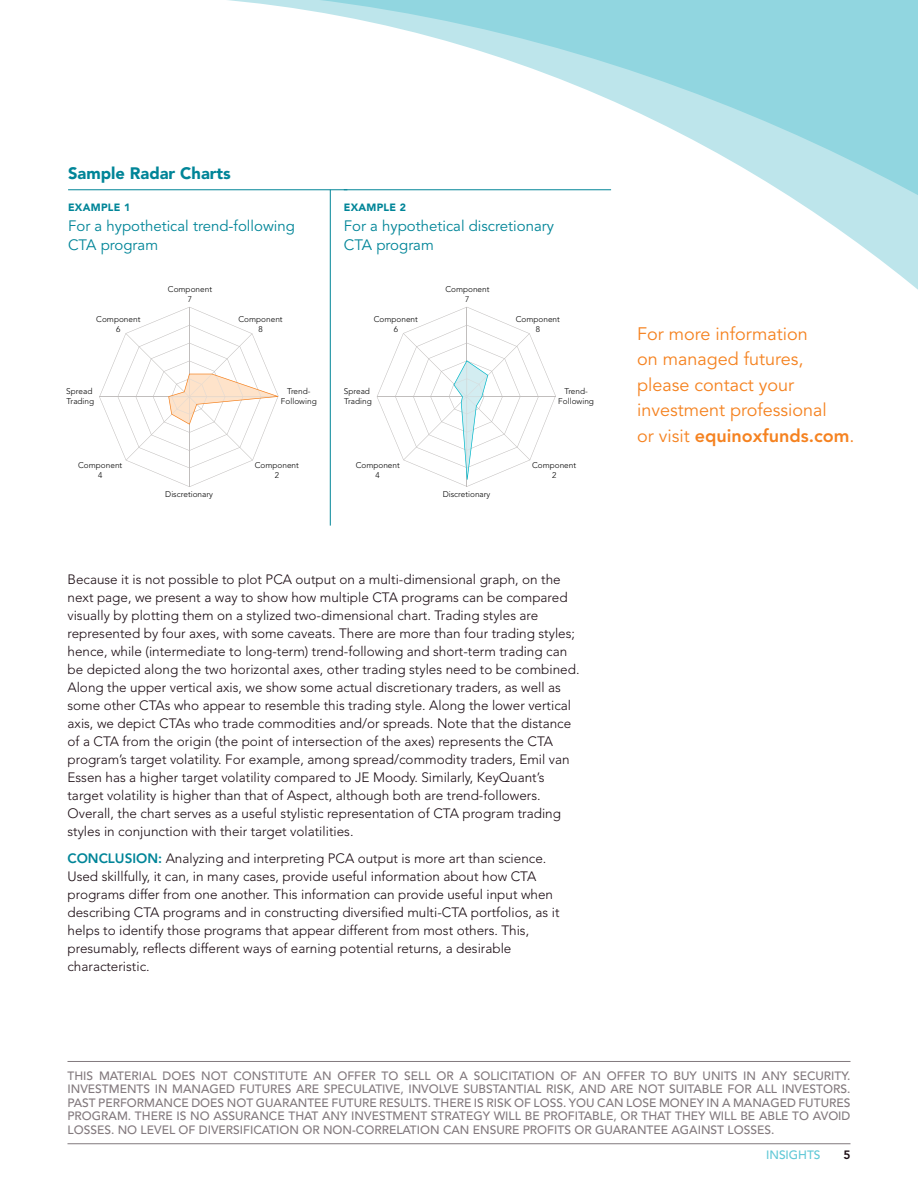
<style>
.page{position:relative;width:918px;height:1188px;background:#fff}
.page>*{position:absolute;margin:0;border:0;box-sizing:border-box;transform-origin:0 0}
.t1{font:18px/25.5px "Avenir LT Std";color:#f58220}
.t2{font:900 16.5px "Avenir LT Std";color:#008598}
.t3{font:15px/19.5px "Avenir LT Std";color:#008598}
.t4{font:300 13.5px/18px "Avenir LT Std";color:#1a0b12}
.t5{font:500 12px/13.5px "Avenir LT Std";color:#82797d;text-align:justify}
.t6{font:500 12px "Avenir LT Std";letter-spacing:-.005em;color:#60c8d6}
.t7{font:800 12px "Avenir LT Std";color:#1a0b12}
.t8{font:900 10.5px "Avenir LT Std";letter-spacing:.025em;color:#008598}
.t9{font:300 8.25px/9.9px "Avenir LT Std";color:#000;text-align:center}
.s1{font-weight:800;color:#008598}
.s2{font-weight:800}
</style>
<div class="page">
<hr style="left:68px;top:1061px;width:782px;height:1px;background:#82797d">
<hr style="left:68px;top:1143px;width:782px;height:1px;background:#82797d">
<svg style="left:68px;top:0;width:850px;height:325px"></svg>
<svg style="left:99px;top:307px;width:180px;height:180px"></svg>
<hr style="left:68px;top:189px;width:279px;height:1px;background:#008598">
<hr style="left:344px;top:189px;width:267px;height:1px;background:#008598">
<svg style="left:377px;top:307px;width:179px;height:180px"></svg>
<hr style="left:330px;top:190px;width:1px;height:336px;background:#008598">
<p class="t2" style="left:68px;top:164px;width:164px">Sample Radar Charts</p>
<p class="t8" style="left:68px;top:201px;width:64px">EXAMPLE 1</p>
<p class="t3" style="left:68px;top:216px;width:228px">For a hypothetical trend-following<br>CTA program</p>
<p class="t8" style="left:344px;top:201px;width:64px">EXAMPLE 2</p>
<p class="t3" style="left:344px;top:216px;width:212px">For a hypothetical discretionary<br>CTA program</p>
<p class="t9" style="left:168px;top:284px;width:46px">Component<br>7</p>
<p class="t9" style="left:445px;top:284px;width:46px">Component<br>7</p>
<p class="t9" style="left:96px;top:314px;width:46px">Component<br>6</p>
<p class="t9" style="left:238px;top:314px;width:46px">Component<br>8</p>
<p class="t9" style="left:374px;top:314px;width:46px">Component<br>6</p>
<p class="t9" style="left:516px;top:314px;width:46px">Component<br>8</p>
<p class="t9" style="left:66px;top:386px;width:29px;text-align:left">Spread<br>Trading</p>
<p class="t9" style="left:281px;top:387px;width:37px">Trend-<br>Following</p>
<p class="t9" style="left:344px;top:386px;width:29px;text-align:left">Spread<br>Trading</p>
<p class="t9" style="left:558px;top:386px;width:37px">Trend-<br>Following</p>
<p class="t9" style="left:78px;top:460px;width:46px">Component<br>4</p>
<p class="t9" style="left:255px;top:460px;width:46px">Component<br>2</p>
<p class="t9" style="left:356px;top:460px;width:46px">Component<br>4</p>
<p class="t9" style="left:532px;top:460px;width:46px">Component<br>2</p>
<p class="t9" style="left:165px;top:490px;width:49px">Discretionary</p>
<p class="t9" style="left:443px;top:489px;width:49px">Discretionary</p>
<p class="t4" style="left:68px;top:571px;width:514px">Because it is not possible to plot PCA output on a multi-dimensional graph, on the next page, we present a way to show how multiple CTA programs can be compared visually by plotting them on a stylized two-dimensional chart. Trading styles are represented by four axes, with some caveats. There are more than four trading styles; hence, while (intermediate to long-term) trend-following and short-term trading can be depicted along the two horizontal axes, other trading styles need to be combined.<br>Along the upper vertical axis, we show some actual discretionary traders, as well as some other CTAs who appear to resemble this trading style. Along the lower vertical axis, we depict CTAs who trade commodities and/or spreads. Note that the distance of a CTA from the origin (the point of intersection of the axes) represents the CTA program’s target volatility. For example, among spread/commodity traders, Emil van Essen has a higher target volatility compared to JE Moody. Similarly, KeyQuant’s target volatility is higher than that of Aspect, although both are trend-followers.<br>Overall, the chart serves as a useful stylistic representation of CTA program trading styles in conjunction with their target volatilities.</p>
<p class="t4" style="left:68px;top:850px;width:494px"><span class="s1">CONCLUSION:</span> Analyzing and interpreting PCA output is more art than science.<br>Used skillfully, it can, in many cases, provide useful information about how CTA programs differ from one another. This information can provide useful input when describing CTA programs and in constructing diversified multi-CTA portfolios, as it helps to identify those programs that appear different from most others. This, presumably, reflects different ways of earning potential returns, a desirable characteristic.</p>
<h1 class="t1" style="left:637px;top:321px;width:219px">For more information<br>on managed futures, please contact your investment professional<br>or visit <span class="s2">equinoxfunds.com</span>.</h1>
<p class="t5" style="left:68px;top:1069px;width:785px">THIS MATERIAL DOES NOT CONSTITUTE AN OFFER TO SELL OR A SOLICITATION OF AN OFFER TO BUY UNITS IN ANY SECURITY.<br>INVESTMENTS IN MANAGED FUTURES ARE SPECULATIVE, INVOLVE SUBSTANTIAL RISK, AND ARE NOT SUITABLE FOR ALL INVESTORS.<br>PAST PERFORMANCE DOES NOT GUARANTEE FUTURE RESULTS. THERE IS RISK OF LOSS. YOU CAN LOSE MONEY IN A MANAGED FUTURES PROGRAM. THERE IS NO ASSURANCE THAT ANY INVESTMENT STRATEGY WILL BE PROFITABLE, OR THAT THEY WILL BE ABLE TO AVOID LOSSES. NO LEVEL OF DIVERSIFICATION OR NON-CORRELATION CAN ENSURE PROFITS OR GUARANTEE AGAINST LOSSES.</p>
<p class="t6" style="left:766px;top:1148px;width:56px">INSIGHTS</p>
<p class="t7" style="left:843px;top:1148px;width:9px">5</p>
</div>
